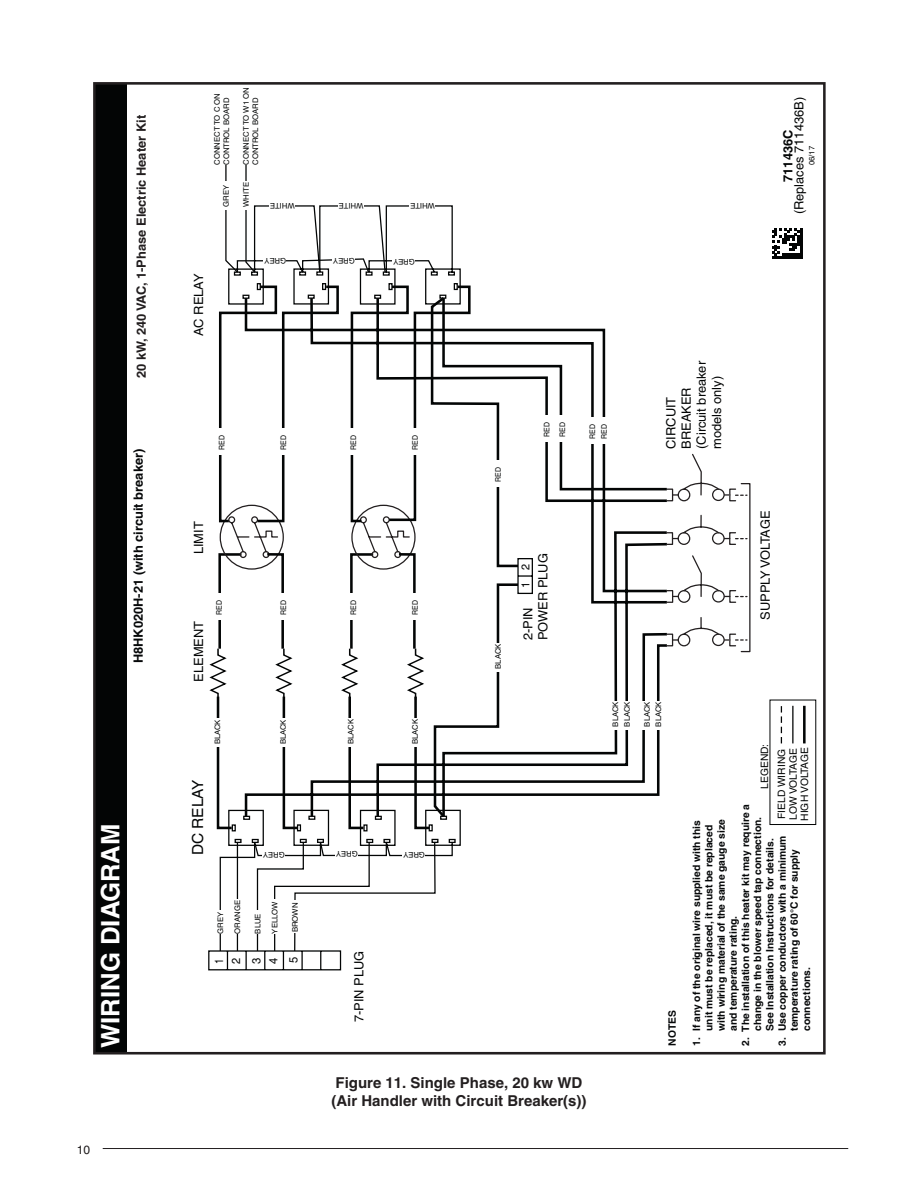
<style>
.page{position:relative;width:918px;height:1188px;background:#fff}
.page>*{position:absolute;margin:0;border:0;box-sizing:border-box;transform-origin:0 0}
.t1{font:700 25.5px "Helvetica";color:#fff}
.t2{font:15.3px "Helvetica";color:#030505}
.t3{font:700 15px/18px "Helvetica";color:#231f20}
.t4{font:12.75px/15.3px "Helvetica";color:#030505}
.t5{font:700 12.75px "Helvetica";color:#221e1f}
.t6{font:700 12.75px "Helvetica";color:#060809}
.t7{font:700 12.75px "Helvetica";color:#030505}
.t8{font:12px "Helvetica";color:#231f20}
.t9{font:11.7px/17.2px "Helvetica";color:#030505;scale:.95 1}
.t10{font:11.7px/17.2px "Helvetica";color:#030505;scale:.81 1}
.t11{font:11.25px "Helvetica";color:#030505}
.t12{font:700 10.2px/12.1px "Helvetica";color:#060809}
.t13{font:10.2px/11.4px "Helvetica";letter-spacing:-.03em;color:#030505}
.t14{font:10.2px "Helvetica";color:#030505}
.t15{font:7.65px/9.1px "Helvetica";color:#030505}
.t16{font:7.65px/15.8px "Helvetica";color:#030505;scale:.91 1}
.t17{font:7.5px "Helvetica";color:#030505}
</style>
<div class="page">
<hr style="left:103px;top:1148px;width:745px;height:1px;background:#231f20">
<svg style="left:534px;top:492px;width:132px;height:304px"></svg>
<svg style="left:208px;top:856px;width:228px;height:115px"></svg>
<svg style="left:228px;top:205px;width:131px;height:652px"></svg>
<svg style="left:359px;top:205px;width:102px;height:652px"></svg>
<svg style="left:209px;top:284px;width:325px;height:547px"></svg>
<svg style="left:319px;top:205px;width:67px;height:68px"></svg>
<div style="left:741px;top:483px;width:10px;height:169px;border:1px solid #231f20"></div>
<svg style="left:666px;top:453px;width:81px;height:194px"></svg>
<svg style="left:441px;top:296px;width:228px;height:196px"></svg>
<svg style="left:225px;top:165px;width:31px;height:109px"></svg>
<div style="left:345px;top:718px;width:8px;height:29px;background:#fff"></div>
<div style="left:409px;top:718px;width:9px;height:29px;background:#fff"></div>
<div style="left:348px;top:593px;width:8px;height:26px;background:#fff"></div>
<div style="left:409px;top:593px;width:9px;height:26px;background:#fff"></div>
<div style="left:348px;top:428px;width:8px;height:26px;background:#fff"></div>
<div style="left:409px;top:428px;width:9px;height:26px;background:#fff"></div>
<div style="left:220px;top:181px;width:9px;height:29px;background:#fff"></div>
<div style="left:240px;top:181px;width:9px;height:29px;background:#fff"></div>
<div style="left:610px;top:701px;width:8px;height:28px;background:#fff"></div>
<div style="left:621px;top:701px;width:9px;height:28px;background:#fff"></div>
<div style="left:541px;top:415px;width:9px;height:26px;background:#fff"></div>
<div style="left:557px;top:415px;width:8px;height:26px;background:#fff"></div>
<div style="left:402px;top:850px;width:23px;height:8px;background:#fff"></div>
<div style="left:392px;top:256px;width:23px;height:9px;background:#fff"></div>
<div style="left:409px;top:200px;width:26px;height:9px;background:#fff"></div>
<div style="left:332px;top:255px;width:23px;height:9px;background:#fff"></div>
<div style="left:335px;top:849px;width:23px;height:8px;background:#fff"></div>
<div style="left:338px;top:200px;width:25px;height:9px;background:#fff"></div>
<div style="left:278px;top:718px;width:8px;height:29px;background:#fff"></div>
<div style="left:278px;top:593px;width:8px;height:26px;background:#fff"></div>
<div style="left:278px;top:428px;width:8px;height:26px;background:#fff"></div>
<div style="left:641px;top:701px;width:9px;height:28px;background:#fff"></div>
<div style="left:587px;top:417px;width:8px;height:26px;background:#fff"></div>
<div style="left:653px;top:701px;width:8px;height:28px;background:#fff"></div>
<div style="left:598px;top:417px;width:9px;height:26px;background:#fff"></div>
<div style="left:262px;top:850px;width:23px;height:8px;background:#fff"></div>
<div style="left:213px;top:593px;width:9px;height:26px;background:#fff"></div>
<div style="left:216px;top:428px;width:9px;height:26px;background:#fff"></div>
<div style="left:263px;top:255px;width:23px;height:9px;background:#fff"></div>
<div style="left:269px;top:200px;width:26px;height:9px;background:#fff"></div>
<div style="left:212px;top:718px;width:8px;height:29px;background:#fff"></div>
<svg style="left:781px;top:706px;width:1px;height:37px"></svg>
<hr style="left:792px;top:706px;width:2px;height:37px;background:#030505">
<hr style="left:803px;top:706px;width:3px;height:37px;background:#030505">
<div style="left:94px;top:83px;width:33px;height:970px;background:#030505"></div>
<hr style="left:800px;top:228px;width:2px;height:31px;background:#030505">
<svg style="left:772px;top:228px;width:28px;height:31px"></svg>
<p class="t5" style="left:134px;top:378px;width:265px;rotate:-90deg">20 kW, 240 VAC, 1-Phase Electric Heater Kit</p>
<p class="t6" style="left:131px;top:663px;width:216px;rotate:-90deg">H8HK020H-21 (with circuit breaker)</p>
<h1 class="t1" style="left:95px;top:1048px;width:226px;rotate:-90deg">WIRING DIAGRAM</h1>
<p class="t8" style="left:77px;top:1143px;width:15px">10</p>
<p class="t15" style="left:213px;top:165px;width:73px;rotate:-90deg">CONNECT TO C ON<br>CONTROL BOARD</p>
<p class="t15" style="left:242px;top:165px;width:79px;rotate:-90deg">CONNECT TO W1 ON<br>CONTROL BOARD</p>
<p class="t15" style="left:222px;top:207px;width:23px;rotate:-90deg">GREY</p>
<p class="t15" style="left:242px;top:207px;width:26px;rotate:-90deg">WHITE</p>
<p class="t15" style="left:295px;top:210px;width:26px;rotate:-180deg">WHITE</p>
<p class="t4" style="left:191px;top:336px;width:63px;rotate:-90deg">AC RELAY</p>
<p class="t15" style="left:286px;top:265px;width:23px;rotate:-180deg">GREY</p>
<p class="t16" style="left:214px;top:450px;width:18px;rotate:-90deg">RED</p>
<p class="t16" style="left:276px;top:450px;width:18px;rotate:-90deg">RED</p>
<p class="t4" style="left:191px;top:554px;width:34px;rotate:-90deg">LIMIT</p>
<p class="t4" style="left:191px;top:682px;width:62px;rotate:-90deg">ELEMENT</p>
<p class="t16" style="left:211px;top:615px;width:18px;rotate:-90deg">RED</p>
<p class="t17" style="left:213px;top:744px;width:27px;rotate:-90deg">BLACK</p>
<h2 class="t2" style="left:189px;top:855px;width:77px;rotate:-90deg">DC RELAY</h2>
<p class="t16" style="left:276px;top:615px;width:18px;rotate:-90deg">RED</p>
<p class="t17" style="left:279px;top:744px;width:27px;rotate:-90deg">BLACK</p>
<p class="t15" style="left:285px;top:859px;width:23px;rotate:-180deg">GREY</p>
<p class="t15" style="left:216px;top:934px;width:23px;rotate:-90deg">GREY</p>
<p class="t15" style="left:233px;top:934px;width:35px;rotate:-90deg">ORANGE</p>
<p class="t15" style="left:253px;top:934px;width:22px;rotate:-90deg">BLUE</p>
<p class="t15" style="left:270px;top:934px;width:33px;rotate:-90deg">YELLOW</p>
<p class="t15" style="left:291px;top:932px;width:31px;rotate:-90deg">BROWN</p>
<p class="t10" style="left:210px;top:964px;width:9px;rotate:-90deg">1<br>2</p>
<p class="t9" style="left:248px;top:964px;width:8px;rotate:-90deg">3<br>4</p>
<p class="t9" style="left:285px;top:963px;width:8px;rotate:-90deg">5</p>
<p class="t15" style="left:363px;top:210px;width:26px;rotate:-180deg">WHITE</p>
<p class="t15" style="left:355px;top:265px;width:23px;rotate:-180deg">GREY</p>
<p class="t15" style="left:435px;top:210px;width:26px;rotate:-180deg">WHITE</p>
<p class="t15" style="left:415px;top:266px;width:23px;rotate:-180deg">GREY</p>
<p class="t4" style="left:791px;top:214px;width:119px;rotate:-90deg">(Replaces 711436B)</p>
<p class="t7" style="left:780px;top:182px;width:54px;rotate:-90deg">711436C</p>
<p class="t15" style="left:807px;top:165px;width:21px;rotate:-90deg">06/17</p>
<p class="t16" style="left:346px;top:450px;width:18px;rotate:-90deg">RED</p>
<p class="t16" style="left:407px;top:450px;width:18px;rotate:-90deg">RED</p>
<p class="t16" style="left:346px;top:615px;width:18px;rotate:-90deg">RED</p>
<p class="t16" style="left:407px;top:615px;width:18px;rotate:-90deg">RED</p>
<p class="t17" style="left:346px;top:744px;width:27px;rotate:-90deg">BLACK</p>
<p class="t15" style="left:411px;top:744px;width:27px;rotate:-90deg">BLACK</p>
<p class="t15" style="left:358px;top:859px;width:23px;rotate:-180deg">GREY</p>
<p class="t4" style="left:351px;top:1022px;width:73px;rotate:-90deg">7-PIN PLUG</p>
<p class="t15" style="left:425px;top:859px;width:23px;rotate:-180deg">GREY</p>
<p class="t16" style="left:490px;top:482px;width:18px;rotate:-90deg">RED</p>
<p class="t16" style="left:539px;top:437px;width:18px;rotate:-90deg">RED<br>RED</p>
<p class="t16" style="left:585px;top:439px;width:18px;rotate:-90deg">RED</p>
<p class="t16" style="left:596px;top:439px;width:18px;rotate:-90deg">RED</p>
<p class="t15" style="left:494px;top:669px;width:27px;rotate:-90deg">BLACK</p>
<p class="t4" style="left:520px;top:640px;width:88px;rotate:-90deg">2-PIN<br>POWER PLUG</p>
<p class="t11" style="left:519px;top:588px;width:25px;rotate:-90deg">1 2</p>
<p class="t15" style="left:610px;top:727px;width:27px;line-height:11.4px;rotate:-90deg">BLACK<br>BLACK</p>
<h3 class="t3" style="left:331px;top:1074px;width:257px">Figure 11. Single Phase, 20 kw WD (Air Handler with Circuit Breaker(s))</h3>
<p class="t4" style="left:663px;top:449px;width:89px;rotate:-90deg">CIRCUIT<br>BREAKER (Circuit breaker models only)</p>
<p class="t15" style="left:642px;top:727px;width:27px;rotate:-90deg">BLACK</p>
<p class="t15" style="left:654px;top:727px;width:27px;rotate:-90deg">BLACK</p>
<p class="t4" style="left:758px;top:620px;width:110px;rotate:-90deg">SUPPLY VOLTAGE</p>
<p class="t12" style="left:666px;top:1046px;width:37px;rotate:-90deg">NOTES</p>
<p class="t14" style="left:759px;top:789px;width:47px;rotate:-90deg">LEGEND:</p>
<p class="t13" style="left:787px;top:821px;width:75px;rotate:-90deg">LOW VOLTAGE<br>HIGH VOLTAGE</p>
<p class="t14" style="left:776px;top:819px;width:71px;rotate:-90deg">FIELD WIRING</p>
<p class="t12" style="left:739px;top:1031px;width:228px;text-indent:-15px;rotate:-90deg">2. The installation of this heater kit may require a change in the blower speed tap connection.<br>See Installation Instructions for details.</p>
<p class="t12" style="left:690px;top:1031px;width:213px;text-indent:-15px;rotate:-90deg">1. If any of the original wire supplied with this unit must be replaced, it must be replaced with wiring material of the same gauge size and temperature rating.</p>
<p class="t12" style="left:776px;top:1031px;width:197px;text-indent:-15px;rotate:-90deg">3. Use copper conductors with a minimum temperature rating of 60°C for supply connections.</p>
</div>
